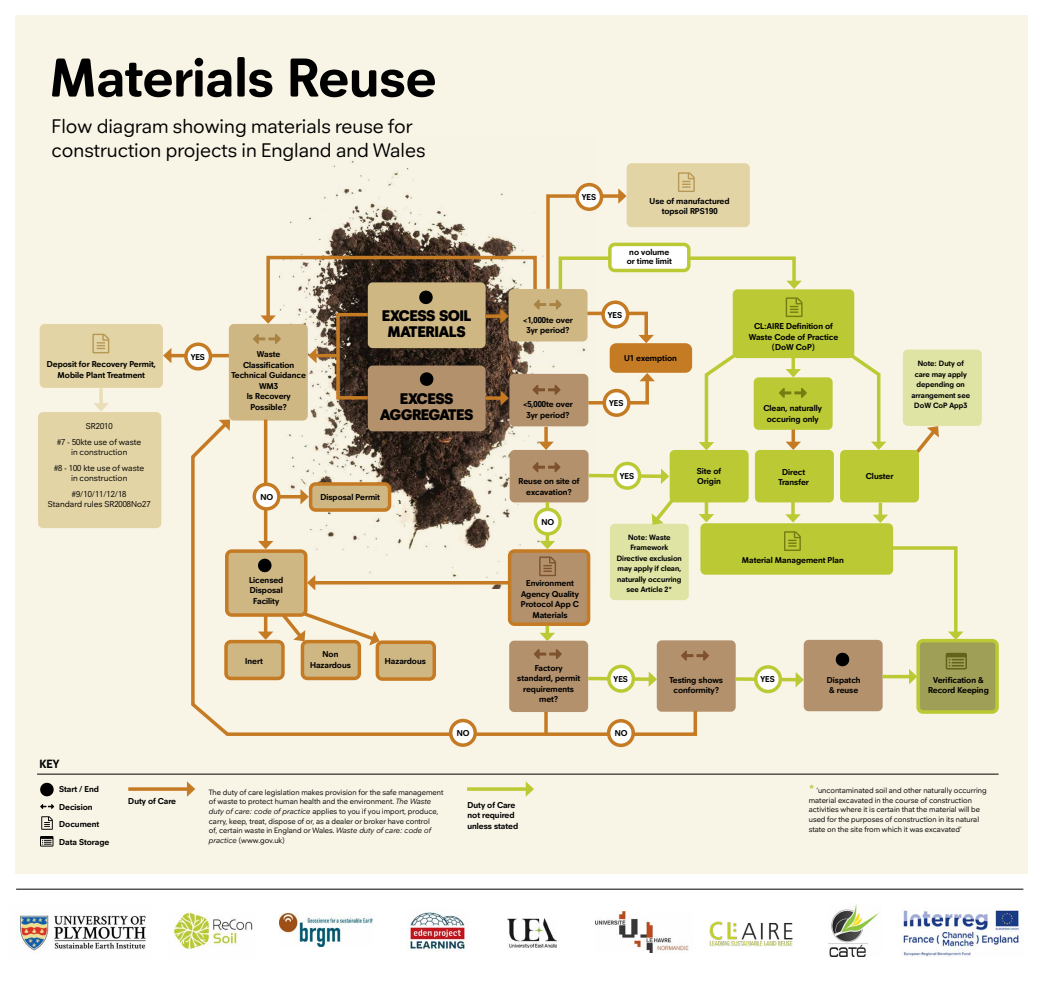
<style>
.page{position:relative;width:1042px;height:993px;background:#fff}
.page>*{position:absolute;margin:0;border:0;box-sizing:border-box;transform-origin:0 0}
.t1{font:700 55.91px "Neuzeitfor Plymouth";color:#000}
.t2{font:20.12px/24.5px "Neuzeitfor Plymouth";color:#000}
.t3{font:900 15.75px/15.8px "Neuzeitfor Plymouth";color:#000;text-align:center}
.t4{font:700 12.25px "Neuzeitfor Plymouth";color:#000}
.t5{font:700 8.75px/10.5px "Neuzeitfor Plymouth";color:#000;text-align:center}
.t6{font:8.75px/15.5px "Neuzeitfor Plymouth";color:#000;text-align:center}
.t7{font:7.88px/9.6px "Neuzeitfor Plymouth";color:#000}
.t8{font:700 7.88px/10.5px "Neuzeitfor Plymouth";color:#000;text-align:center}
.s1{font-style:italic}
.s2{font-weight:700;font-size:12.25px;color:#bbca34}
</style>
<div class="page">
<div style="left:15px;top:15px;width:1012px;height:858px;background:#f8f4e6"></div>
<svg style="left:916px;top:426px;width:23px;height:27px"></svg>
<img style="left:173px;top:911px;width:80px;height:40px">
<svg style="left:41px;top:816px;width:12px;height:13px"></svg>
<svg style="left:40px;top:836px;width:13px;height:10px"></svg>
<svg style="left:40px;top:782px;width:14px;height:14px"></svg>
<svg style="left:40px;top:804px;width:14px;height:4px"></svg>
<hr style="left:37px;top:773px;width:961px;height:1px;background:#000">
<hr style="left:16px;top:888px;width:1007px;height:1px;background:#000">
<hr style="left:128px;top:787px;width:62px;height:3px;background:#c57a24">
<svg style="left:187px;top:781px;width:8px;height:15px"></svg>
<hr style="left:467px;top:787px;width:62px;height:3px;background:#bbca34">
<svg style="left:526px;top:781px;width:8px;height:15px"></svg>
<img style="left:709px;top:921px;width:84px;height:26px">
<img style="left:406px;top:912px;width:60px;height:39px">
<img style="left:280px;top:913px;width:93px;height:33px">
<img style="left:901px;top:907px;width:123px;height:49px">
<img style="left:595px;top:911px;width:94px;height:41px">
<img style="left:828px;top:903px;width:51px;height:53px">
<img style="left:507px;top:918px;width:49px;height:29px">
<img style="left:18px;top:911px;width:128px;height:40px">
<div style="left:670px;top:450px;width:78px;height:52px;background:#bbca34;border-radius:5px"></div>
<div style="left:755px;top:450px;width:79px;height:52px;background:#bbca34;border-radius:5px"></div>
<div style="left:840px;top:450px;width:79px;height:52px;background:#bbca34;border-radius:5px"></div>
<div style="left:700px;top:523px;width:193px;height:51px;background:#bbca34;border-radius:5px"></div>
<div style="left:657px;top:640px;width:79px;height:71px;background:#b3916c;border-radius:5px"></div>
<div style="left:804px;top:639px;width:78px;height:72px;background:#b3916c;border-radius:5px"></div>
<div style="left:918px;top:640px;width:79px;height:71px;background:#a09f57;border-radius:5px"></div>
<div style="left:916px;top:638px;width:83px;height:75px;border:4px solid #bbca34;border-radius:5px"></div>
<hr style="left:168px;top:354px;width:61px;height:3px;background:#c57a24">
<svg style="left:163px;top:348px;width:8px;height:15px"></svg>
<div style="left:229px;top:324px;width:79px;height:96px;background:#cfb784;border-radius:5px"></div>
<div style="left:40px;top:324px;width:123px;height:64px;background:#e3d4a5;border-radius:5px"></div>
<div style="left:626px;top:163px;width:124px;height:64px;background:#e3d4a5;border-radius:5px"></div>
<div style="left:38px;top:412px;width:123px;height:116px;background:#e3d4a5;border-radius:5px"></div>
<div style="left:903px;top:349px;width:79px;height:77px;background:#dfe4a5;border-radius:5px"></div>
<svg style="left:92px;top:333px;width:17px;height:20px"></svg>
<svg style="left:945px;top:652px;width:22px;height:17px"></svg>
<svg style="left:836px;top:652px;width:13px;height:14px"></svg>
<div style="left:733px;top:289px;width:121px;height:69px;background:#bbca34;border-radius:5px"></div>
<svg style="left:699px;top:650px;width:10px;height:10px"></svg>
<div style="left:186px;top:344px;width:24px;height:25px;background:#fff;border-radius:50%"></div>
<div style="left:184px;top:342px;width:28px;height:28px;border:4px solid #c57a24;border-radius:50%"></div>
<hr style="left:99px;top:388px;width:4px;height:18px;background:#eadeb8">
<svg style="left:94px;top:403px;width:15px;height:8px"></svg>
<svg style="left:882px;top:674px;width:27px;height:4px"></svg>
<svg style="left:909px;top:668px;width:8px;height:16px"></svg>
<svg style="left:791px;top:502px;width:4px;height:12px"></svg>
<svg style="left:785px;top:514px;width:16px;height:8px"></svg>
<svg style="left:784px;top:531px;width:17px;height:19px"></svg>
<svg style="left:735px;top:671px;width:69px;height:16px"></svg>
<div style="left:756px;top:666px;width:24px;height:25px;background:#fff;border-radius:50%"></div>
<div style="left:754px;top:665px;width:28px;height:28px;border:4px solid #bbca34;border-radius:50%"></div>
<svg style="left:845px;top:349px;width:41px;height:101px"></svg>
<hr style="left:705px;top:502px;width:3px;height:15px;background:#bbca34">
<svg style="left:699px;top:514px;width:15px;height:8px"></svg>
<svg style="left:878px;top:502px;width:4px;height:12px"></svg>
<svg style="left:873px;top:514px;width:15px;height:9px"></svg>
<svg style="left:888px;top:544px;width:75px;height:95px"></svg>
<svg style="left:191px;top:418px;width:508px;height:319px"></svg>
<svg style="left:219px;top:419px;width:11px;height:11px"></svg>
<svg style="left:279px;top:609px;width:101px;height:36px"></svg>
<div style="left:609px;top:720px;width:24px;height:25px;background:#fff;border-radius:50%"></div>
<div style="left:607px;top:718px;width:28px;height:28px;border:4px solid #c57a24;border-radius:50%"></div>
<div style="left:451px;top:720px;width:24px;height:24px;background:#fff;border-radius:50%"></div>
<div style="left:449px;top:718px;width:28px;height:28px;border:4px solid #c57a24;border-radius:50%"></div>
<svg style="left:544px;top:711px;width:4px;height:24px"></svg>
<svg style="left:651px;top:494px;width:27px;height:31px"></svg>
<div style="left:754px;top:377px;width:78px;height:52px;background:#bbca34;border-radius:5px"></div>
<svg style="left:253px;top:172px;width:554px;height:278px"></svg>
<h1 class="t1" style="left:50px;top:44px;width:388px">Materials Reuse</h1>
<h2 class="t2" style="left:52px;top:113px;width:375px">Flow diagram showing materials reuse for construction projects in England and Wales</h2>
<p class="t5" style="left:582px;top:191px;width:16px">YES</p>
<p class="t5" style="left:649px;top:195px;width:81px">Use of manufactured topsoil RPS190</p>
<p class="t5" style="left:627px;top:248px;width:47px;line-height:8.8px;text-align:left">no volume or time limit</p>
<p class="t5" style="left:47px;top:359px;width:110px">Deposit for Recovery Permit,<br>Mobile Plant Treatment</p>
<p class="t6" style="left:57px;top:418px;width:86px">SR2010<br>#7 - 50kte use of waste</p>
<p class="t6" style="left:54px;top:444px;width:92px">in construction<br>#8 - 100 kte use of waste</p>
<p class="t6" style="left:71px;top:470px;width:58px;text-align:left">in construction #9/10/11/12/18</p>
<p class="t6" style="left:48px;top:496px;width:104px">Standard rules SR2008No27</p>
<p class="t5" style="left:191px;top:351px;width:16px">YES</p>
<p class="t5" style="left:231px;top:349px;width:76px">Waste<br>Classification<br>Technical Guidance<br>WM3<br>Is Recovery<br>Possible?</p>
<h3 class="t3" style="left:382px;top:307px;width:91px">EXCESS SOIL<br>MATERIALS</h3>
<p class="t5" style="left:523px;top:314px;width:51px">&lt;1,000te over<br>3yr period?</p>
<h3 class="t3" style="left:380px;top:390px;width:95px">EXCESS<br>AGGREGATES</h3>
<p class="t5" style="left:523px;top:399px;width:51px">&lt;5,000te over<br>3yr period?</p>
<p class="t5" style="left:260px;top:491px;width:14px">NO</p>
<p class="t5" style="left:249px;top:574px;width:36px">Licensed<br>Disposal<br>Facility</p>
<p class="t5" style="left:320px;top:491px;width:61px">Disposal Permit</p>
<p class="t5" style="left:519px;top:476px;width:62px">Reuse on site of excavation?</p>
<p class="t5" style="left:541px;top:516px;width:14px">NO</p>
<p class="t5" style="left:521px;top:577px;width:60px">Environment<br>Agency Quality<br>Protocol App C<br>Materials</p>
<p class="t5" style="left:310px;top:649px;width:42px">Non<br>Hazardous</p>
<p class="t5" style="left:245px;top:655px;width:19px">Inert</p>
<p class="t5" style="left:385px;top:655px;width:42px">Hazardous</p>
<p class="t5" style="left:517px;top:662px;width:64px">Factory standard, permit requirements met?</p>
<p class="t5" style="left:608px;top:309px;width:16px">YES</p>
<p class="t5" style="left:624px;top:352px;width:54px">U1 exemption</p>
<p class="t5" style="left:609px;top:397px;width:16px">YES</p>
<p class="t5" style="left:620px;top:470px;width:16px">YES</p>
<p class="t5" style="left:697px;top:465px;width:26px;text-align:left">Site of<br>Origin</p>
<p class="t8" style="left:617px;top:531px;width:67px">Note: Waste<br>Framework<br>Directive exclusion may apply if clean, naturally occurring see Article 2*</p>
<p class="t5" style="left:749px;top:321px;width:91px">CL:AIRE Definition of<br>Waste Code of Practice (DoW CoP)</p>
<p class="t5" style="left:763px;top:403px;width:60px">Clean, naturally occuring only</p>
<p class="t5" style="left:778px;top:466px;width:32px">Direct<br>Transfer</p>
<p class="t5" style="left:742px;top:555px;width:104px">Material Management Plan</p>
<p class="t5" style="left:866px;top:471px;width:29px">Cluster</p>
<p class="t5" style="left:613px;top:673px;width:16px">YES</p>
<p class="t5" style="left:760px;top:673px;width:16px">YES</p>
<p class="t5" style="left:669px;top:674px;width:55px">Testing shows conformity?</p>
<p class="t5" style="left:827px;top:674px;width:35px;text-align:left">Dispatch &amp; reuse</p>
<p class="t5" style="left:457px;top:727px;width:14px">NO</p>
<p class="t5" style="left:615px;top:727px;width:14px">NO</p>
<p class="t8" style="left:911px;top:358px;width:60px">Note: Duty of care may apply depending on arrangement see<br>DoW CoP App3</p>
<p class="t5" style="left:928px;top:674px;width:62px">Verification &amp;<br>Record Keeping</p>
<h3 class="t4" style="left:40px;top:756px;width:21px">KEY</h3>
<p class="t5" style="left:59px;top:783px;width:41px">Start / End</p>
<p class="t5" style="left:59px;top:797px;width:41px;line-height:17.2px;text-align:left">Decision<br>Document</p>
<p class="t5" style="left:59px;top:836px;width:52px">Data Storage</p>
<p class="t7" style="left:209px;top:786px;width:236px">The duty of care legislation makes provision for the safe management of waste to protect human health and the environment. <span class="s1">The Waste duty of care: code of practice</span> applies to you if you import, produce, carry, keep, treat, dispose of or, as a dealer or broker have control<br>of, certain waste in England or Wales. <span class="s1">Waste duty of care: code of practice</span> (www.gov.uk)</p>
<p class="t7" style="left:809px;top:785px;width:179px"><span class="s2">*</span> ‘uncontaminated soil and other naturally occurring material excavated in the course of construction activities where it is certain that the material will be used for the purposes of construction in its natural state on the site from which it was excavated’</p>
<p class="t5" style="left:128px;top:795px;width:49px">Duty of Care</p>
<p class="t5" style="left:467px;top:799px;width:52px;text-align:left">Duty of Care not required unless stated</p>
</div>
